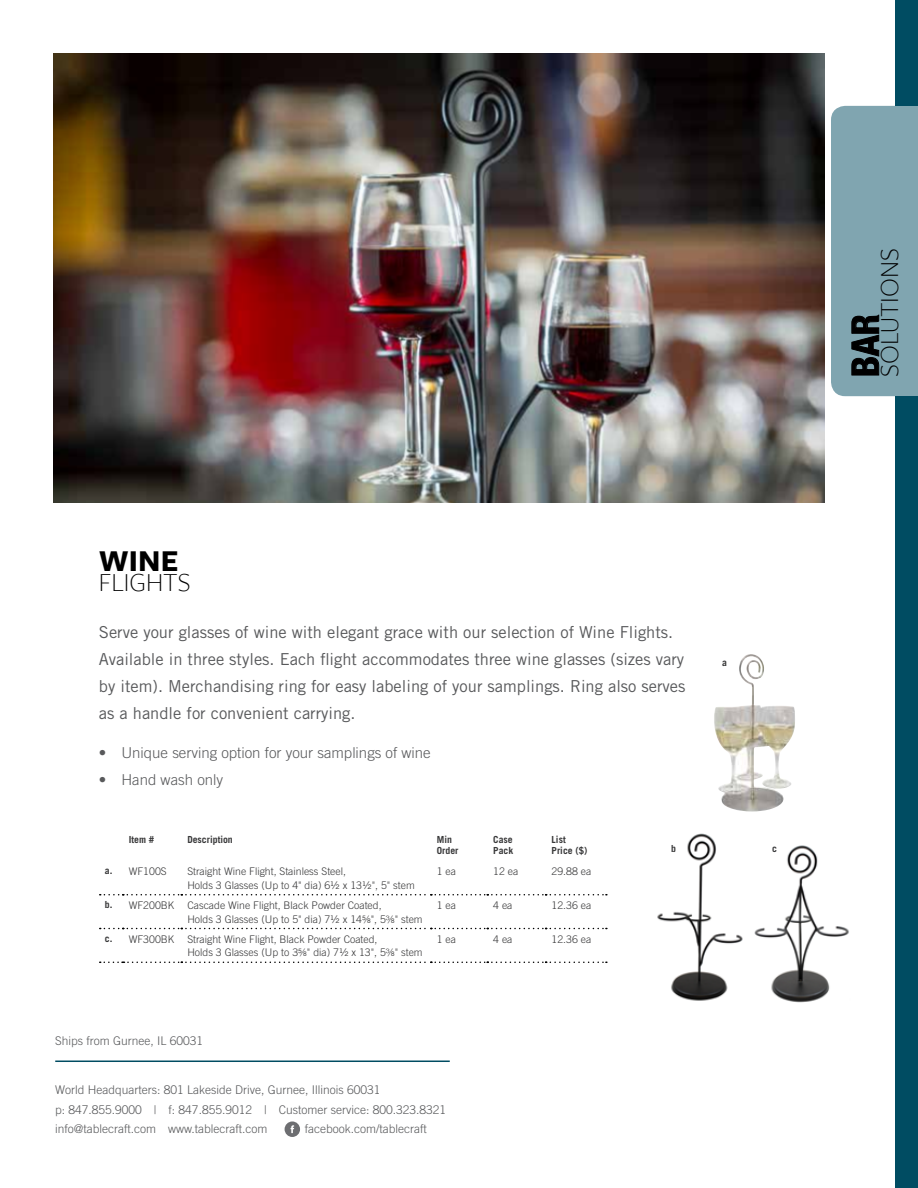
<style>
.page{position:relative;width:918px;height:1188px;background:#fff}
.page>*{position:absolute;margin:0;border:0;box-sizing:border-box;transform-origin:0 0}
.t1{font:700 condensed 37.5px "Helvetica Neue";color:#000}
.t2{font:700 31.5px "Freight Sans";color:#000}
.t3{font:300 27px "Freight Sans";color:#000}
.t4{font:16.5px/27px "Trade Gothic";color:#58595b}
.t5{font:300 15px "Trade Gothic";color:#58595b}
.t6{font:300 12px/19.5px "Trade Gothic";color:#58595b}
.t7{font:300 10.5px/13.5px "Trade Gothic";color:#383839}
.t8{font:700 9.75px/10.5px "Trade Gothic";color:#383839}
.s1{font-weight:700;font-size:9.75px}
.s2{font-weight:400}
.s3{font-family:"Helvetica Neue"}
</style>
<div class="page">
<div style="left:895px;top:0;width:23px;height:106px;background:#004c62"></div>
<div style="left:895px;top:396px;width:23px;height:792px;background:#004c62"></div>
<div style="left:831px;top:106px;width:87px;height:290px;background:#80a5b0"></div>
<img style="left:754px;top:845px;width:95px;height:158px">
<img style="left:714px;top:654px;width:81px;height:158px">
<img style="left:657px;top:833px;width:86px;height:168px">
<img style="left:54px;top:53px;width:770px;height:449px">
<svg style="left:285px;top:1121px;width:15px;height:16px"></svg>
<hr style="left:55px;top:1061px;width:395px;height:1px;background:#004c62">
<svg style="left:100px;top:894px;width:507px;height:1px"></svg>
<svg style="left:100px;top:928px;width:507px;height:1px"></svg>
<svg style="left:100px;top:962px;width:507px;height:1px"></svg>
<h2 class="t2" style="left:99px;top:544px;width:81px">WINE</h2>
<h3 class="t3" style="left:99px;top:568px;width:93px">FLIGHTS</h3>
<p class="t4" style="left:99px;top:618px;width:588px">Serve your glasses of wine with elegant grace with our selection of Wine Flights.<br>Available in three styles. Each flight accommodates three wine glasses (sizes vary by item). Merchandising ring for easy labeling of your samplings. Ring also serves as a handle for convenient carrying.</p>
<h3 class="t5" style="left:99px;top:744px;width:333px">• Unique serving option for your samplings of wine</h3>
<h3 class="t5" style="left:99px;top:771px;width:126px">• Hand wash only</h3>
<p class="t8" style="left:722px;top:657px;width:6px">a</p>
<p class="t8" style="left:129px;top:834px;width:27px">Item #</p>
<p class="t8" style="left:187px;top:834px;width:47px">Description</p>
<p class="t8" style="left:437px;top:834px;width:23px">Min<br>Order</p>
<p class="t8" style="left:493px;top:834px;width:22px">Case<br>Pack</p>
<p class="t8" style="left:552px;top:834px;width:37px">List<br>Price ($)</p>
<p class="t7" style="left:105px;top:865px;width:63px"><span class="s1">a.</span> WF100S</p>
<p class="t7" style="left:187px;top:865px;width:229px">Straight Wine Flight, Stainless Steel,<br>Holds 3 Glasses (Up to 4" dia) 6<span class="s2">½</span> x 13<span class="s2">½</span>", 5" stem</p>
<p class="t7" style="left:437px;top:865px;width:21px">1 ea</p>
<p class="t7" style="left:493px;top:865px;width:27px">12 ea</p>
<p class="t7" style="left:552px;top:865px;width:41px">29.88 ea</p>
<p class="t7" style="left:187px;top:898px;width:237px;text-indent:-82px"><span class="s1">b.</span> WF200BK Cascade Wine Flight, Black Powder Coated,<br>Holds 3 Glasses (Up to 5" dia) 7<span class="s2">½</span> x 14<span class="s3">⅝</span>", 5<span class="s3">⅜</span>" stem</p>
<p class="t7" style="left:437px;top:898px;width:21px">1 ea</p>
<p class="t7" style="left:493px;top:898px;width:21px">4 ea</p>
<p class="t7" style="left:552px;top:898px;width:41px">12.36 ea</p>
<p class="t7" style="left:187px;top:932px;width:237px;text-indent:-82px"><span class="s1">c.</span> WF300BK Straight Wine Flight, Black Powder Coated,<br>Holds 3 Glasses (Up to 3<span class="s3">⅝</span>" dia) 7<span class="s2">½</span> x 13", 5<span class="s3">⅜</span>" stem</p>
<p class="t7" style="left:437px;top:932px;width:21px">1 ea</p>
<p class="t7" style="left:493px;top:932px;width:21px">4 ea</p>
<p class="t7" style="left:552px;top:932px;width:41px">12.36 ea</p>
<p class="t6" style="left:55px;top:1031px;width:150px">Ships from Gurnee, IL 60031</p>
<p class="t6" style="left:55px;top:1080px;width:392px">World Headquarters: 801 Lakeside Drive, Gurnee, Illinois 60031<br>p: 847.855.9000 | f: 847.855.9012 | Customer service: 800.323.8321 info@tablecraft.com www.tablecraft.com</p>
<p class="t6" style="left:305px;top:1119px;width:124px">facebook.com/tablecraft</p>
<p class="t8" style="left:671px;top:844px;width:6px">b</p>
<p class="t8" style="left:772px;top:844px;width:6px">c</p>
<h3 class="t3" style="left:875px;top:377px;width:130px;rotate:-90deg">SOLUTIONS</h3>
<h1 class="t1" style="left:834px;top:377px;width:64px;rotate:-90deg">BAR</h1>
</div>
